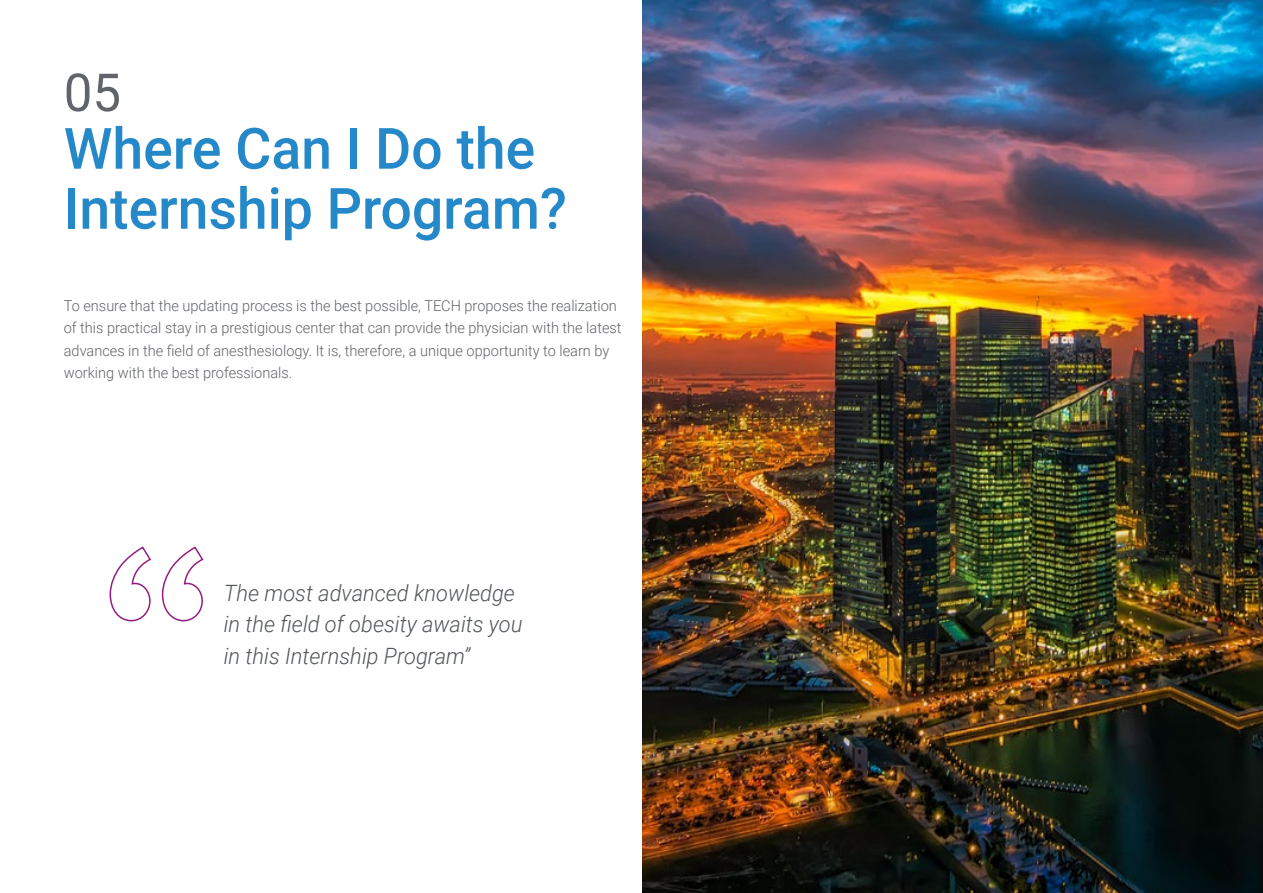
<style>
.page{position:relative;width:1263px;height:893px;background:#fff}
.page>*{position:absolute;margin:0;border:0;box-sizing:border-box;transform-origin:0 0}
.t1{font:500 57px/60px "Roboto";color:#2488c9}
.t2{font:52.5px "Roboto";color:#61646a}
.t3{font:italic 300 22.5px/31.5px "Roboto";color:#52555b}
.t4{font:300 15px/22.5px "Roboto";color:#61646a}
</style>
<div class="page">
<svg style="left:109px;top:546px;width:95px;height:76px"></svg>
<img style="left:642px;top:0;width:621px;height:893px">
<h2 class="t2" style="left:64px;top:56px;width:59px">05</h2>
<h1 class="t1" style="left:64px;top:116px;width:504px">Where Can I Do the<br>Internship Program?</h1>
<p class="t4" style="left:64px;top:293px;width:559px">To ensure that the updating process is the best possible, TECH proposes the realization of this practical stay in a prestigious center that can provide the physician with the latest advances in the field of anesthesiology. It is, therefore, a unique opportunity to learn by working with the best professionals.</p>
<h3 class="t3" style="left:224px;top:576px;width:300px">The most advanced knowledge in the field of obesity awaits you in this Internship Program”</h3>
</div>
